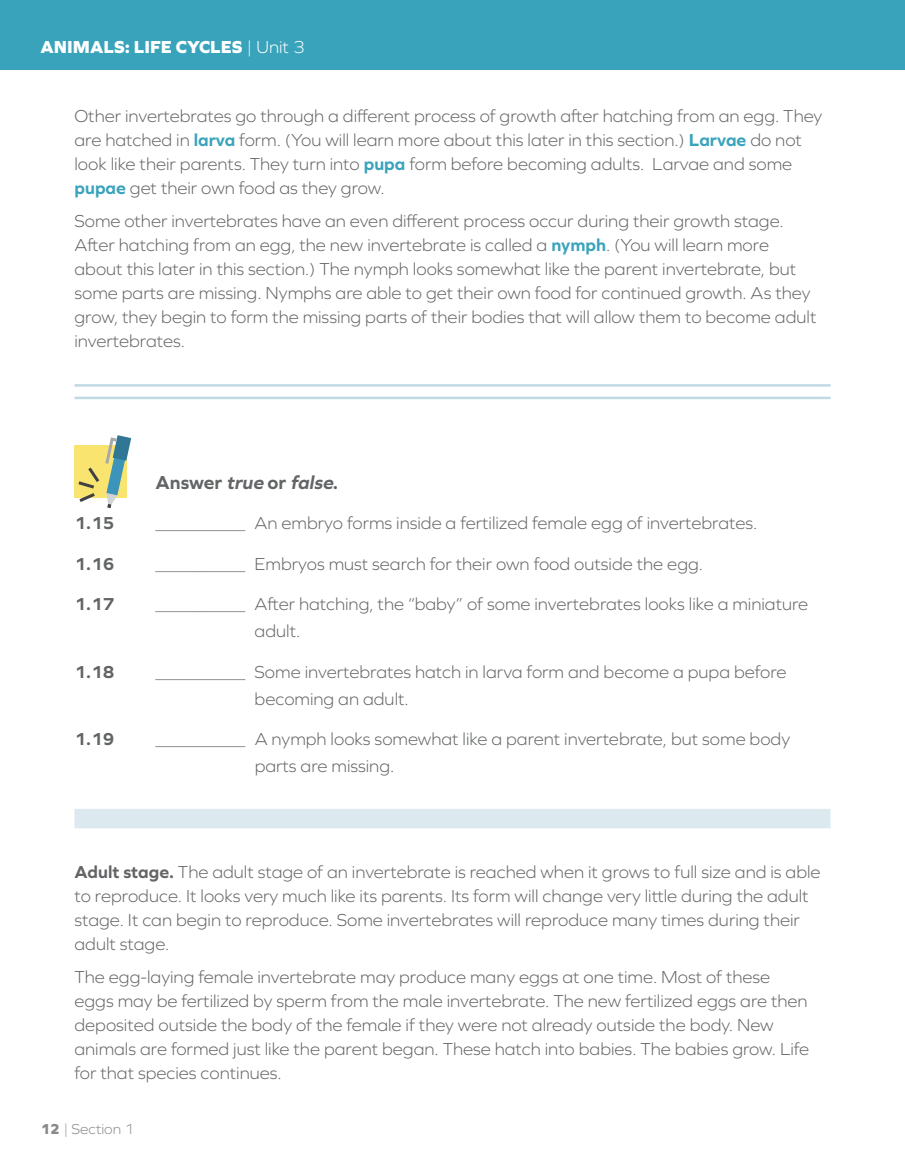
<style>
.page{position:relative;width:905px;height:1175px;background:#fff}
.page>*{position:absolute;margin:0;border:0;box-sizing:border-box;transform-origin:0 0}
.t1{font:700 19.5px "Graphie";color:#636466}
.t2{font:300 18px/24px "Graphie";color:#636466}
.t3{font:800 18px "Graphie";color:#fff}
.t4{font:700 18px "Graphie";color:#636466}
.t5{font:300 15px "Graphie";color:#87898c}
.s1{font-weight:300}
.s2{font-weight:700;color:#3aa3bc}
.s3{font-style:italic}
.s4{font-weight:700}
.s5{font-weight:800}
</style>
<div class="page">
<div style="left:74px;top:445px;width:53px;height:53px;background:#f9e470"></div>
<svg style="left:105px;top:435px;width:26px;height:73px"></svg>
<svg style="left:78px;top:467px;width:21px;height:35px"></svg>
<hr style="left:74px;top:384px;width:756px;height:3px;background:#c0dae4">
<hr style="left:74px;top:396px;width:756px;height:3px;background:#c0dae4">
<div style="left:74px;top:808px;width:756px;height:20px;background:#dceaef"></div>
<div style="left:0;top:0;width:904px;height:69px;background:#3aa3bc"></div>
<p class="t3" style="left:40px;top:36px;width:266px">ANIMALS: LIFE CYCLES <span class="s1">| Unit 3</span></p>
<p class="t2" style="left:74px;top:103px;width:749px">Other invertebrates go through a different process of growth after hatching from an egg. They are hatched in <span class="s2">larva</span> form. (You will learn more about this later in this section.) <span class="s2">Larvae</span> do not look like their parents. They turn into <span class="s2">pupa</span> form before becoming adults. Larvae and some <span class="s2">pupae</span> get their own food as they grow.</p>
<p class="t2" style="left:74px;top:208px;width:743px">Some other invertebrates have an even different process occur during their growth stage.<br>After hatching from an egg, the new invertebrate is called a <span class="s2">nymph</span>. (You will learn more about this later in this section.) The nymph looks somewhat like the parent invertebrate, but some parts are missing. Nymphs are able to get their own food for continued growth. As they grow, they begin to form the missing parts of their bodies that will allow them to become adult invertebrates.</p>
<p class="t1" style="left:155px;top:470px;width:184px">A n swe r <span class="s3">true</span> o r <span class="s3">false</span>.</p>
<p class="t4" style="left:74px;top:512px;width:42px">1.15</p>
<p class="t2" style="left:254px;top:511px;width:504px">An embryo forms inside a fertilized female egg of invertebrates.</p>
<p class="t4" style="left:74px;top:553px;width:42px">1.16</p>
<p class="t2" style="left:254px;top:551px;width:450px">Embryos must search for their own food outside the egg.</p>
<p class="t4" style="left:74px;top:593px;width:42px">1.17</p>
<p class="t2" style="left:254px;top:590px;width:555px;line-height:27px">After hatching, the “baby” of some invertebrates looks like a miniature adult.</p>
<p class="t4" style="left:74px;top:661px;width:42px">1.18</p>
<p class="t2" style="left:255px;top:658px;width:533px;line-height:27px">Some invertebrates hatch in larva form and become a pupa before becoming an adult.</p>
<p class="t4" style="left:75px;top:728px;width:42px">1.19</p>
<p class="t2" style="left:255px;top:725px;width:537px;line-height:27px">A nymph looks somewhat like a parent invertebrate, but some body parts are missing.</p>
<p class="t2" style="left:74px;top:859px;width:747px"><span class="s4">Adult stage.</span> The adult stage of an invertebrate is reached when it grows to full size and is able to reproduce. It looks very much like its parents. Its form will change very little during the adult stage. It can begin to reproduce. Some invertebrates will reproduce many times during their adult stage.</p>
<p class="t2" style="left:74px;top:964px;width:736px">The egg-laying female invertebrate may produce many eggs at one time. Most of these eggs may be fertilized by sperm from the male invertebrate. The new fertilized eggs are then deposited outside the body of the female if they were not already outside the body. New animals are formed just like the parent began. These hatch into babies. The babies grow. Life for that species continues.</p>
<p class="t5" style="left:40px;top:1120px;width:95px"><span class="s5">12</span> | Section 1</p>
</div>
